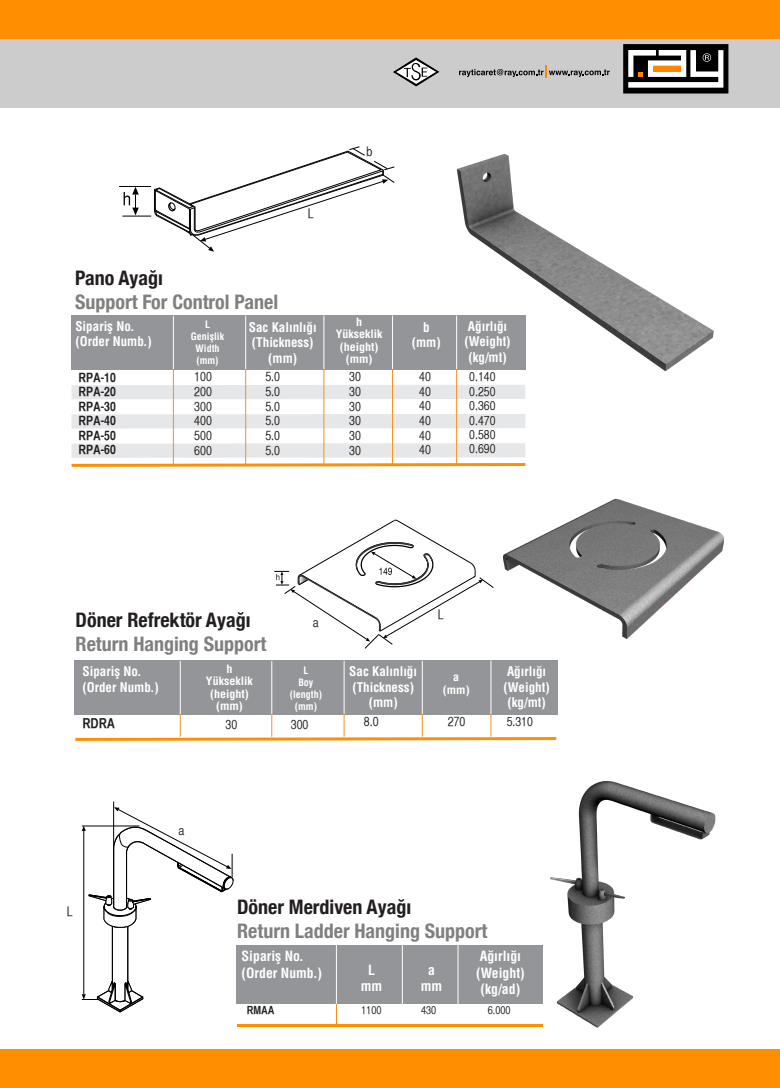
<style>
.page{position:relative;width:780px;height:1088px;background:#fff}
.page>*{position:absolute;margin:0;border:0;box-sizing:border-box;transform-origin:0 0}
.t1{font:700 condensed 20px "Helvetica Neue";color:#808080}
.t2{font:700 condensed 20px "Helvetica Neue";color:#231f20}
.t3{font:13.75px "Helvetica Cond Bold Tr";color:#fff}
.t4{font:13.75px "Helvetica CY Bold";color:#231f20}
.t5{font:13px "Helvetica Cond Bold Tr";color:#fff}
.t6{font:13px/14.6px "Helvetica CY Plain";color:#231f20;text-align:justify}
.t7{font:12.88px/14.5px "Helvetica CY Bold";color:#231f20;text-align:justify}
.t8{font:12.88px "Helvetica CY Plain";color:#231f20}
.t9{font:11.25px "Helvetica Cond Bold Tr";color:#fff;scale:1.07 1}
.t10{font:11.25px "Helvetica CY Plain";color:#231f20}
.t11{font:11.25px "Helvetica CY Bold";color:#231f20}
.t12{font:10px "Helvetica Cond Bold Tr";color:#fff}
</style>
<div class="page">
<div style="left:0;top:40px;width:779px;height:68px;background:#ccc"></div>
<div style="left:0;top:0;width:779px;height:39px;background:#ff8f00"></div>
<div style="left:623px;top:44px;width:105px;height:49px;background:#000;border:1px solid #000"></div>
<svg style="left:628px;top:50px;width:95px;height:38px"></svg>
<svg style="left:393px;top:57px;width:46px;height:29px"></svg>
<svg style="left:459px;top:66px;width:150px;height:12px"></svg>
<div style="left:237px;top:945px;width:306px;height:59px;background:#939598"></div>
<hr style="left:237px;top:1024px;width:305px;height:3px;background:#ff8f00">
<hr style="left:336px;top:945px;width:1px;height:59px;background:#fff">
<svg style="left:336px;top:1004px;width:1px;height:20px"></svg>
<img style="left:550px;top:781px;width:166px;height:247px">
<hr style="left:113px;top:801px;width:1px;height:67px;background:#000">
<svg style="left:81px;top:807px;width:153px;height:206px"></svg>
<img style="left:503px;top:498px;width:221px;height:141px">
<img style="left:453px;top:154px;width:261px;height:221px">
<div style="left:0;top:1049px;width:779px;height:39px;background:#ff8f00"></div>
<div style="left:71px;top:385px;width:454px;height:14px;background:#e6e7e9"></div>
<svg style="left:71px;top:414px;width:454px;height:15px;background:#e7e8e9"></svg>
<div style="left:71px;top:316px;width:454px;height:54px;background:#939598"></div>
<hr style="left:392px;top:316px;width:1px;height:53px;background:#fff">
<hr style="left:392px;top:369px;width:1px;height:96px;background:#f6911e">
<hr style="left:323px;top:316px;width:1px;height:53px;background:#fff">
<hr style="left:323px;top:369px;width:1px;height:96px;background:#f6911e">
<hr style="left:245px;top:316px;width:1px;height:53px;background:#fff">
<hr style="left:456px;top:316px;width:1px;height:53px;background:#fff">
<hr style="left:245px;top:369px;width:1px;height:96px;background:#f6911e">
<hr style="left:456px;top:369px;width:1px;height:96px;background:#f6911e">
<hr style="left:173px;top:316px;width:1px;height:53px;background:#fff">
<hr style="left:173px;top:369px;width:1px;height:96px;background:#f6911e">
<hr style="left:119px;top:186px;width:32px;height:1px;background:#000">
<svg style="left:274px;top:519px;width:219px;height:130px"></svg>
<svg style="left:122px;top:146px;width:273px;height:106px"></svg>
<div style="left:74px;top:661px;width:483px;height:54px;background:#939598"></div>
<svg style="left:71px;top:443px;width:454px;height:24px"></svg>
<hr style="left:490px;top:661px;width:1px;height:53px;background:#fff">
<hr style="left:422px;top:661px;width:1px;height:53px;background:#fff">
<hr style="left:344px;top:661px;width:1px;height:53px;background:#fff">
<hr style="left:271px;top:661px;width:1px;height:53px;background:#fff">
<hr style="left:180px;top:661px;width:1px;height:53px;background:#fff">
<svg style="left:75px;top:714px;width:481px;height:27px"></svg>
<hr style="left:402px;top:945px;width:1px;height:59px;background:#fff">
<hr style="left:457px;top:945px;width:1px;height:59px;background:#fff">
<p class="t6" style="left:366px;top:144px;width:7px">b</p>
<p class="t6" style="left:308px;top:206px;width:7px">L</p>
<p class="t2" style="left:75px;top:266px;width:89px">Pano Ayağı</p>
<p class="t1" style="left:75px;top:290px;width:205px">Support For Control Panel</p>
<p class="t5" style="left:75px;top:318px;width:61px">Siparifl No.</p>
<p class="t5" style="left:75px;top:334px;width:78px">(Order Numb.)</p>
<p class="t7" style="left:79px;top:370px;width:39px">RPA-10<br>RPA-20<br>RPA-30<br>RPA-40<br>RPA-50<br>RPA-60</p>
<p class="t12" style="left:205px;top:319px;width:6px">L</p>
<p class="t12" style="left:191px;top:331px;width:35px">Genişlik</p>
<p class="t12" style="left:195px;top:343px;width:25px">Width</p>
<p class="t12" style="left:196px;top:355px;width:24px">(mm)</p>
<p class="t6" style="left:194px;top:369px;width:19px">100<br>200<br>300<br>400<br>500<br>600</p>
<p class="t5" style="left:249px;top:319px;width:69px">Sac Kal›nl›€›</p>
<p class="t5" style="left:252px;top:334px;width:63px">(Thickness)</p>
<p class="t5" style="left:268px;top:350px;width:30px">(mm)</p>
<p class="t6" style="left:265px;top:369px;width:16px">5.0</p>
<p class="t6" style="left:265px;top:384px;width:16px">5.0</p>
<p class="t6" style="left:265px;top:399px;width:16px">5.0</p>
<p class="t6" style="left:265px;top:413px;width:16px">5.0</p>
<p class="t6" style="left:265px;top:428px;width:16px">5.0</p>
<p class="t6" style="left:265px;top:443px;width:16px">5.0</p>
<p class="t9" style="left:356px;top:315px;width:7px">h</p>
<p class="t9" style="left:335px;top:327px;width:45px">Yükseklik</p>
<p class="t9" style="left:339px;top:340px;width:38px">(height)</p>
<p class="t9" style="left:346px;top:352px;width:27px">(mm)</p>
<p class="t6" style="left:349px;top:369px;width:13px">30</p>
<p class="t6" style="left:349px;top:384px;width:13px">30</p>
<p class="t6" style="left:349px;top:399px;width:13px">30</p>
<p class="t6" style="left:349px;top:413px;width:13px">30</p>
<p class="t6" style="left:349px;top:428px;width:13px">30</p>
<p class="t6" style="left:349px;top:443px;width:13px">30</p>
<p class="t5" style="left:423px;top:319px;width:8px">b</p>
<p class="t5" style="left:412px;top:334px;width:30px">(mm)</p>
<p class="t6" style="left:419px;top:369px;width:13px">40</p>
<p class="t6" style="left:419px;top:384px;width:13px">40</p>
<p class="t6" style="left:419px;top:399px;width:13px">40</p>
<p class="t6" style="left:419px;top:413px;width:13px">40</p>
<p class="t6" style="left:419px;top:428px;width:13px">40</p>
<p class="t6" style="left:419px;top:442px;width:13px">40</p>
<p class="t5" style="left:468px;top:318px;width:41px">A€›rl›€›</p>
<p class="t5" style="left:464px;top:334px;width:48px">(Weight)</p>
<p class="t5" style="left:468px;top:349px;width:40px">(kg/mt)</p>
<p class="t8" style="left:469px;top:369px;width:28px">0.140</p>
<p class="t8" style="left:469px;top:384px;width:28px">0.250</p>
<p class="t8" style="left:469px;top:398px;width:28px">0.360</p>
<p class="t8" style="left:469px;top:413px;width:28px">0.470</p>
<p class="t8" style="left:469px;top:427px;width:28px">0.580</p>
<p class="t8" style="left:469px;top:441px;width:28px">0.690</p>
<p class="t2" style="left:76px;top:607px;width:176px">Döner Refrektör Ayağı</p>
<p class="t1" style="left:76px;top:631px;width:192px">Return Hanging Support</p>
<p class="t6" style="left:313px;top:615px;width:7px">a</p>
<p class="t6" style="left:438px;top:607px;width:7px">L</p>
<p class="t5" style="left:82px;top:663px;width:61px">Siparifl No.</p>
<p class="t5" style="left:82px;top:679px;width:78px">(Order Numb.)</p>
<p class="t9" style="left:226px;top:662px;width:7px">h</p>
<p class="t9" style="left:206px;top:674px;width:45px">Yükseklik</p>
<p class="t9" style="left:210px;top:687px;width:38px">(height)</p>
<p class="t9" style="left:216px;top:699px;width:27px">(mm)</p>
<p class="t12" style="left:303px;top:664px;width:6px">L</p>
<p class="t12" style="left:298px;top:676px;width:16px">Boy</p>
<p class="t12" style="left:290px;top:688px;width:34px">(length)</p>
<p class="t12" style="left:295px;top:700px;width:24px">(mm)</p>
<p class="t5" style="left:349px;top:663px;width:69px">Sac Kal›nl›€›</p>
<p class="t5" style="left:352px;top:679px;width:63px">(Thickness)</p>
<p class="t5" style="left:368px;top:695px;width:30px">(mm)</p>
<p class="t9" style="left:453px;top:670px;width:7px">a</p>
<p class="t9" style="left:443px;top:683px;width:27px">(mm)</p>
<p class="t9" style="left:437px;top:686px;width:38px">(height)</p>
<p class="t5" style="left:507px;top:663px;width:41px">A€›rl›€›</p>
<p class="t5" style="left:503px;top:679px;width:48px">(Weight)</p>
<p class="t5" style="left:507px;top:695px;width:40px">(kg/mt)</p>
<p class="t4" style="left:82px;top:714px;width:34px">RDRA</p>
<p class="t6" style="left:225px;top:717px;width:13px">30</p>
<p class="t6" style="left:291px;top:717px;width:19px">300</p>
<p class="t6" style="left:364px;top:714px;width:16px">8.0</p>
<p class="t6" style="left:447px;top:714px;width:19px">270</p>
<p class="t8" style="left:506px;top:714px;width:28px">5.310</p>
<p class="t6" style="left:178px;top:823px;width:7px">a</p>
<p class="t6" style="left:67px;top:904px;width:7px">L</p>
<p class="t2" style="left:237px;top:895px;width:176px">Döner Merdiven Ayağı</p>
<p class="t1" style="left:237px;top:919px;width:252px">Return Ladder Hanging Support</p>
<p class="t3" style="left:242px;top:948px;width:64px">Siparifl No.</p>
<p class="t3" style="left:242px;top:964px;width:82px">(Order Numb.)</p>
<p class="t11" style="left:247px;top:1003px;width:29px">RMAA</p>
<p class="t3" style="left:368px;top:961px;width:8px">L</p>
<p class="t3" style="left:361px;top:978px;width:23px">mm</p>
<p class="t3" style="left:428px;top:961px;width:8px">a</p>
<p class="t3" style="left:421px;top:978px;width:23px">mm</p>
<p class="t10" style="left:361px;top:1004px;width:22px">1100</p>
<p class="t10" style="left:421px;top:1004px;width:17px">430</p>
<p class="t3" style="left:480px;top:948px;width:43px">A€›rl›€›</p>
<p class="t3" style="left:476px;top:964px;width:50px">(Weight)</p>
<p class="t3" style="left:480px;top:981px;width:41px">(kg/ad)</p>
<p class="t10" style="left:487px;top:1004px;width:25px">6.000</p>
</div>
